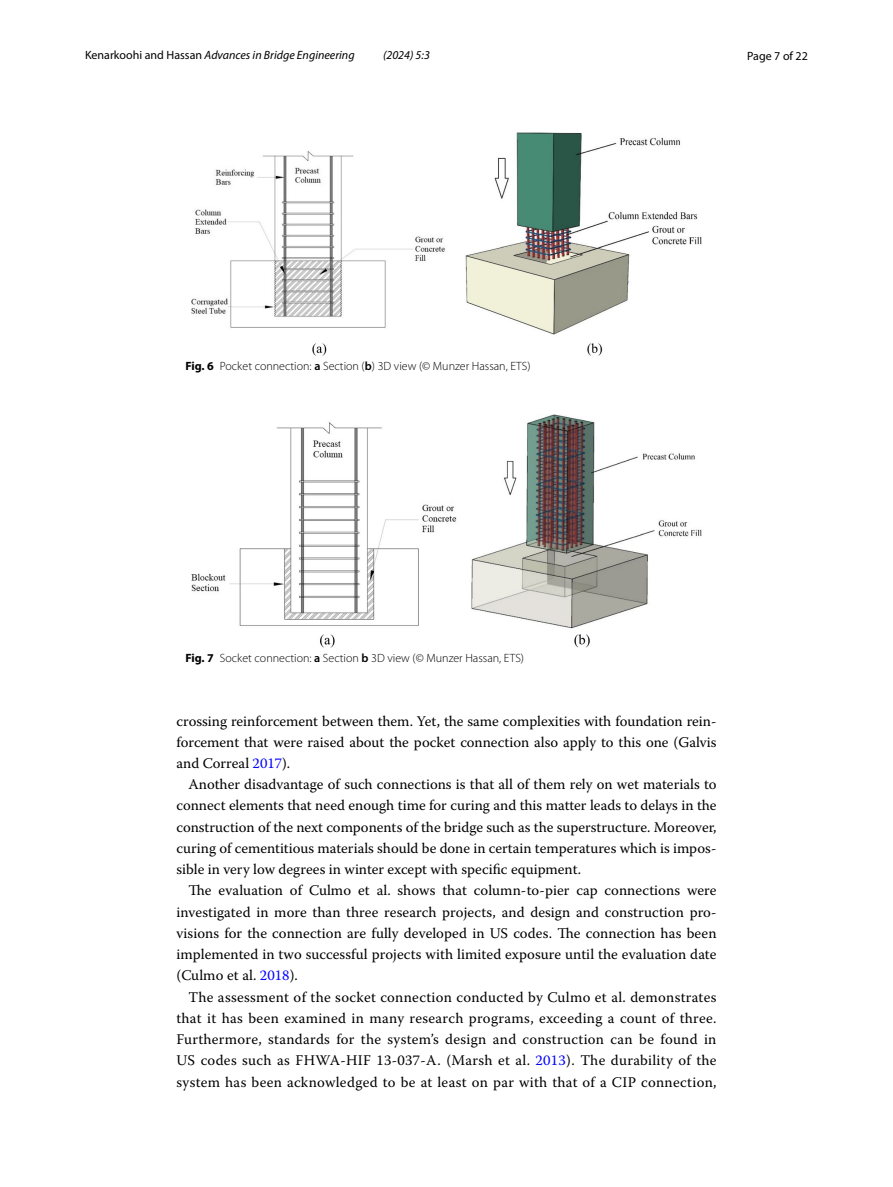
<style>
.page{position:relative;width:893px;height:1187px;background:#fff}
.page>*{position:absolute;margin:0;border:0;box-sizing:border-box;transform-origin:0 0}
.t1{font:14.7px/21.3px "Warnock Pro";letter-spacing:.005em;color:#000;text-align:justify}
.t2{font:300 12px "Myriad Pro";color:#000}
.t3{font:italic 12px "Myriad Pro";color:#000}
.t4{font:12px "Myriad Pro";color:#000}
.s1{font-style:normal}
.s2{font-weight:700}
.s3{font-weight:600}
.s4{color:#00f}
</style>
<div class="page">
<img style="left:191px;top:133px;width:511px;height:222px">
<img style="left:191px;top:414px;width:511px;height:233px">
<p class="t3" style="left:85px;top:48px;width:271px"><span class="s1">Kenarkoohi and Hassan</span> Advances in Bridge Engineering</p>
<p class="t3" style="left:383px;top:48px;width:48px">(2024) 5:3</p>
<p class="t4" style="left:747px;top:48px;width:62px">Page 7 of 22</p>
<p class="t2" style="left:185px;top:359px;width:347px"><span class="s2">Fig. 6</span> Pocket connection: <span class="s3">a</span> Section (<span class="s3">b</span>) 3D view (© Munzer Hassan, ETS)</p>
<p class="t2" style="left:185px;top:651px;width:340px"><span class="s2">Fig. 7</span> Socket connection: <span class="s3">a</span> Section <span class="s3">b</span> 3D view (© Munzer Hassan, ETS)</p>
<p class="t1" style="left:176px;top:709px;width:542px">crossing reinforcement between them. Yet, the same complexities with foundation rein&shy;forcement that were raised about the pocket connection also apply to this one (Galvis and Correal <span class="s4">2017</span>).</p>
<p class="t1" style="left:176px;top:773px;width:542px;text-indent:12px">Another disadvantage of such connections is that all of them rely on wet materials to connect elements that need enough time for curing and this matter leads to delays in the construction of the next components of the bridge such as the superstructure. Moreover, curing of cementitious materials should be done in certain temperatures which is impos&shy;sible in very low degrees in winter except with specific equipment.</p>
<p class="t1" style="left:176px;top:879px;width:542px;text-indent:12px">The evaluation of Culmo et al. shows that column-to-pier cap connections were investigated in more than three research projects, and design and construction pro&shy;visions for the connection are fully developed in US codes. The connection has been implemented in two successful projects with limited exposure until the evaluation date (Culmo et al. <span class="s4">2018</span>).</p>
<p class="t1" style="left:176px;top:985px;width:542px;text-indent:12px">The assessment of the socket connection conducted by Culmo et al. demonstrates that it has been examined in many research programs, exceeding a count of three.<br>Furthermore, standards for the system’s design and construction can be found in US codes such as FHWA-HIF 13-037-A. (Marsh et al. <span class="s4">2013</span>). The durability of the system has been acknowledged to be at least on par with that of a CIP connection,</p>
</div>
